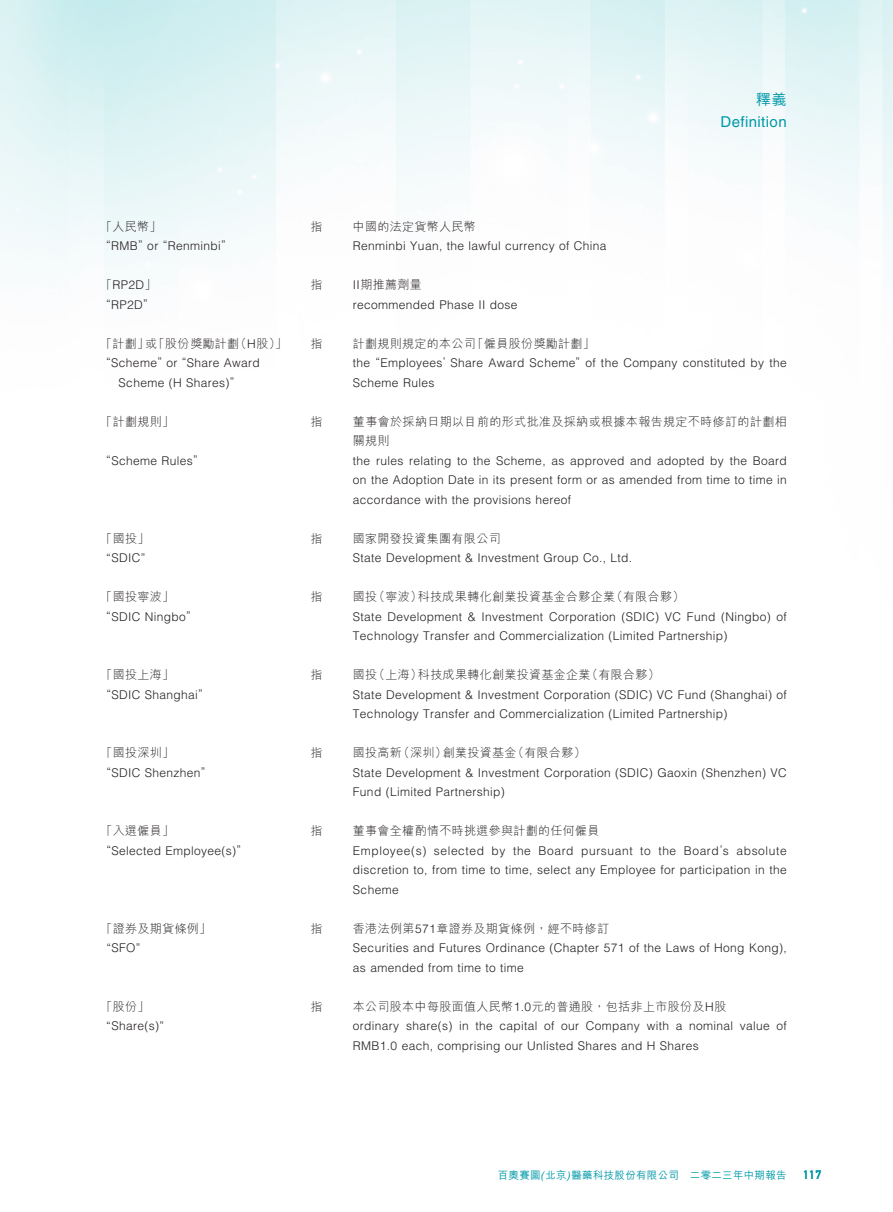
<style>
.page{position:relative;width:893px;height:1212px;background:#fff}
.page>*{position:absolute;margin:0;border:0;box-sizing:border-box;transform-origin:0 0}
.t1{font:15px "Helvetica LT Std";letter-spacing:.03em;color:#0099a9}
.t2{font:500 15px "M Hei HK";color:#0099a9}
.t3{font:300 12px/19.5px "Helvetica LT Std";letter-spacing:.03em;color:#231f20}
.t4{font:300 12px/19.5px "M Hei HK";letter-spacing:.03em;color:#231f20}
.t5{font:12px "DIN Mittelschrift Std";color:#0099a9}
.t6{font:500 10.5px "M Hei HK";letter-spacing:.03em;color:#0099a9}
.s1{font-family:"M Hei HK"}
.s2{font-family:"Helvetica LT Std"}
.s3{font-family:"Helvetica LT Std";font-weight:400;font-style:italic}
</style>
<div class="page">
<p class="t2" style="left:756px;top:88px;width:32px">釋義</p>
<p class="t1" style="left:720px;top:113px;width:68px">Definition</p>
<p class="t4" style="left:100px;top:216px;width:63px">「人民幣」</p>
<p class="t4" style="left:310px;top:216px;width:13px">指</p>
<p class="t4" style="left:353px;top:216px;width:125px">中國的法定貨幣人民幣</p>
<p class="t3" style="left:106px;top:236px;width:121px">“RMB” or “Renminbi”</p>
<p class="t3" style="left:353px;top:236px;width:255px">Renminbi Yuan, the lawful currency of China</p>
<p class="t3" style="left:100px;top:275px;width:58px"><span class="s1">「</span>RP2D<span class="s1">」</span></p>
<p class="t4" style="left:310px;top:275px;width:13px">指</p>
<p class="t4" style="left:353px;top:275px;width:71px"><span class="s2">II</span>期推薦劑量</p>
<p class="t3" style="left:106px;top:294px;width:43px">“RP2D”</p>
<p class="t3" style="left:353px;top:294px;width:166px">recommended Phase II dose</p>
<p class="t4" style="left:100px;top:333px;width:188px">「計劃」或「股份獎勵計劃（<span class="s2">H</span>股）」</p>
<p class="t4" style="left:310px;top:333px;width:13px">指</p>
<p class="t4" style="left:353px;top:333px;width:243px">計劃規則規定的本公司「僱員股份獎勵計劃」</p>
<p class="t3" style="left:119px;top:353px;width:143px;text-indent:-12px">“Scheme” or “Share Award<br>Scheme (H Shares)”</p>
<p class="t3" style="left:353px;top:353px;width:435px">the “Employees’ Share Award Scheme” of the Company constituted by the<br>Scheme Rules</p>
<p class="t4" style="left:100px;top:411px;width:75px">「計劃規則」</p>
<p class="t4" style="left:310px;top:411px;width:13px">指</p>
<p class="t4" style="left:353px;top:411px;width:435px">董事會於採納日期以目前的形式批准及採納或根據本報告規定不時修訂的計劃相關規則</p>
<p class="t3" style="left:106px;top:450px;width:93px">“Scheme Rules”</p>
<p class="t3" style="left:353px;top:450px;width:435px;text-align:justify">the rules relating to the Scheme, as approved and adopted by the Board on the Adoption Date in its present form or as amended from time to time in accordance with the provisions hereof</p>
<p class="t4" style="left:100px;top:528px;width:51px">「國投」</p>
<p class="t4" style="left:310px;top:528px;width:13px">指</p>
<p class="t4" style="left:353px;top:528px;width:149px">國家開發投資集團有限公司</p>
<p class="t3" style="left:106px;top:548px;width:40px">“SDIC”</p>
<p class="t3" style="left:353px;top:548px;width:281px">State Development &amp; Investment Group Co., Ltd.</p>
<p class="t4" style="left:100px;top:587px;width:75px">「國投寧波」</p>
<p class="t4" style="left:310px;top:587px;width:13px">指</p>
<p class="t4" style="left:353px;top:587px;width:333px">國投（寧波）科技成果轉化創業投資基金合夥企業（有限合夥）</p>
<p class="t3" style="left:106px;top:606px;width:86px">“SDIC Ningbo”</p>
<p class="t3" style="left:353px;top:606px;width:435px">State Development &amp; Investment Corporation (SDIC) VC Fund (Ningbo) of<br>Technology Transfer and Commercialization (Limited Partnership)</p>
<p class="t4" style="left:100px;top:665px;width:75px">「國投上海」</p>
<p class="t4" style="left:310px;top:665px;width:13px">指</p>
<p class="t4" style="left:353px;top:665px;width:308px">國投（上海）科技成果轉化創業投資基金企業（有限合夥）</p>
<p class="t3" style="left:106px;top:684px;width:98px">“SDIC Shanghai”</p>
<p class="t3" style="left:353px;top:684px;width:435px">State Development &amp; Investment Corporation (SDIC) VC Fund (Shanghai) of<br>Technology Transfer and Commercialization (Limited Partnership)</p>
<p class="t4" style="left:100px;top:743px;width:75px">「國投深圳」</p>
<p class="t4" style="left:310px;top:743px;width:13px">指</p>
<p class="t4" style="left:353px;top:743px;width:234px">國投高新（深圳）創業投資基金（有限合夥）</p>
<p class="t3" style="left:106px;top:762px;width:101px">“SDIC Shenzhen”</p>
<p class="t3" style="left:353px;top:762px;width:435px">State Development &amp; Investment Corporation (SDIC) Gaoxin (Shenzhen) VC<br>Fund (Limited Partnership)</p>
<p class="t4" style="left:100px;top:821px;width:75px">「入選僱員」</p>
<p class="t4" style="left:310px;top:821px;width:13px">指</p>
<p class="t4" style="left:353px;top:821px;width:248px">董事會全權酌情不時挑選參與計劃的任何僱員</p>
<p class="t3" style="left:106px;top:840px;width:136px">“Selected Employee(s)”</p>
<p class="t3" style="left:353px;top:840px;width:435px;text-align:justify">Employee(s) selected by the Board pursuant to the Board’s absolute discretion to, from time to time, select any Employee for participation in the Scheme</p>
<p class="t4" style="left:100px;top:918px;width:112px">「證券及期貨條例」</p>
<p class="t4" style="left:310px;top:918px;width:13px">指</p>
<p class="t4" style="left:353px;top:918px;width:258px">香港法例第<span class="s2">571</span>章證券及期貨條例，經不時修訂</p>
<p class="t3" style="left:106px;top:938px;width:36px">“SFO”</p>
<p class="t3" style="left:353px;top:938px;width:435px">Securities and Futures Ordinance (Chapter 571 of the Laws of Hong Kong), as amended from time to time</p>
<p class="t4" style="left:100px;top:996px;width:51px">「股份」</p>
<p class="t4" style="left:310px;top:996px;width:13px">指</p>
<p class="t4" style="left:353px;top:996px;width:375px">本公司股本中每股面值人民幣<span class="s2">1.0</span>元的普通股，包括非上市股份及<span class="s2">H</span>股</p>
<p class="t3" style="left:106px;top:1016px;width:59px">“Share(s)”</p>
<p class="t3" style="left:353px;top:1016px;width:435px">ordinary share(s) in the capital of our Company with a nominal value of<br>RMB1.0 each, comprising our Unlisted Shares and H Shares</p>
<p class="t6" style="left:498px;top:1168px;width:290px">百奧賽圖<span class="s3">(</span>北京<span class="s3">)</span>醫藥科技股份有限公司 二零二三年中期報告</p>
<p class="t5" style="left:803px;top:1167px;width:19px">117</p>
</div>
